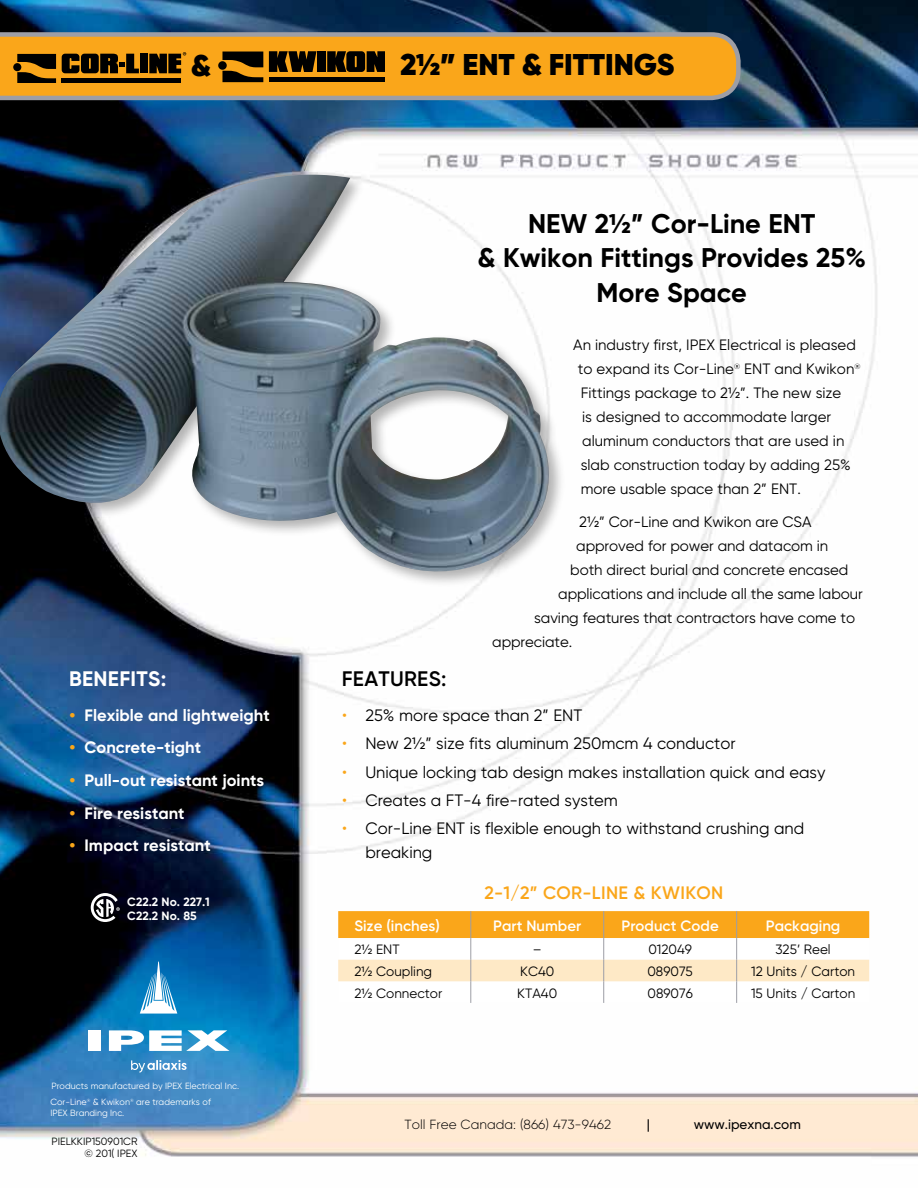
<style>
.page{position:relative;width:918px;height:1188px;background:#fff}
.page>*{position:absolute;margin:0;border:0;box-sizing:border-box;transform-origin:0 0}
.t1{font:900 30px "Gilroy";letter-spacing:-.005em;color:#000}
.t2{font:700 27px/34.5px "Gilroy";color:#000;text-align:center}
.t3{font:700 21px "Gilroy";letter-spacing:.015em;color:#fff}
.t4{font:600 21px "Gilroy";letter-spacing:.015em;color:#000}
.t5{font:600 18px "Gilroy";letter-spacing:.02em;color:#faa61a}
.t6{font:16.5px/24px "Gilroy";color:#000}
.t7{font:700 16.5px "Gilroy";color:#fff}
.t8{font:15px/24px "Gilroy";color:#000}
.t9{font:600 15px "Gilroy";color:#fff}
.t10{font:13.5px "Gilroy";color:#000}
.t11{font:500 13.5px "Gilroy";color:#000}
.t12{font:300 13.2px "Gilroy";color:#000}
.t13{font:700 12px/14.4px "Gilroy";color:#fff}
.t14{font:10.5px/12.6px "Gilroy";color:#000;text-align:right}
.t15{font:9px/16px "Gilroy";color:#fff}
.s1{color:#faa61a}
</style>
<div class="page">
<img style="left:0;top:0;width:918px;height:1157px">
<svg style="left:0;top:32px;width:741px;height:68px;background:#e7a230"></svg>
<div style="left:88px;top:1030px;width:12px;height:21px;background:#fff"></div>
<svg style="left:109px;top:1030px;width:120px;height:21px"></svg>
<svg style="left:140px;top:962px;width:37px;height:52px"></svg>
<svg style="left:131px;top:1060px;width:56px;height:13px"></svg>
<div style="left:61px;top:78px;width:120px;height:5px;background:#000"></div>
<svg style="left:17px;top:54px;width:39px;height:29px"></svg>
<div style="left:13px;top:63px;width:8px;height:8px;background:#000;border-radius:50%"></div>
<div style="left:140px;top:54px;width:8px;height:19px;background:#000"></div>
<svg style="left:62px;top:54px;width:77px;height:19px"></svg>
<svg style="left:149px;top:52px;width:37px;height:21px"></svg>
<div style="left:269px;top:77px;width:116px;height:5px;background:#000"></div>
<svg style="left:222px;top:52px;width:41px;height:30px"></svg>
<div style="left:218px;top:61px;width:9px;height:9px;background:#000;border-radius:50%"></div>
<div style="left:317px;top:51px;width:9px;height:21px;background:#000"></div>
<svg style="left:269px;top:51px;width:47px;height:21px"></svg>
<svg style="left:327px;top:51px;width:58px;height:21px"></svg>
<div style="left:0;top:171px;width:565px;height:417px;background:#000;opacity:.3"></div>
<img style="left:0;top:175px;width:554px;height:412px">
<svg style="left:338px;top:911px;width:531px;height:92px"></svg>
<svg style="left:91px;top:893px;width:29px;height:29px"></svg>
<h1 class="t1" style="left:191px;top:47px;width:22px">&amp;</h1>
<h3 class="t3" style="left:69px;top:666px;width:99px">BENEFITS:</h3>
<p class="t7" style="left:70px;top:705px;width:202px"><span class="s1">•</span> Flexible and lightweight</p>
<p class="t7" style="left:70px;top:737px;width:133px"><span class="s1">•</span> Concrete-tight</p>
<p class="t7" style="left:70px;top:770px;width:196px"><span class="s1">•</span> Pull-out resistant joints</p>
<p class="t7" style="left:70px;top:803px;width:117px"><span class="s1">•</span> Fire resistant</p>
<p class="t7" style="left:70px;top:835px;width:143px"><span class="s1">•</span> Impact resistant</p>
<p class="t13" style="left:127px;top:894px;width:84px">C22.2 No. 227.1<br>C22.2 No. 85</p>
<p class="t15" style="left:50px;top:1077px;width:190px">Products manufactured by IPEX Electrical Inc.<br>Cor-Line<sup>®</sup> &amp; Kwikon<sup>®</sup> are trademarks of</p>
<p class="t15" style="left:50px;top:1104px;width:75px">IPEX Branding Inc.</p>
<p class="t14" style="left:52px;top:1135px;width:87px">PIELKKIP150901CR © 201( IPEX</p>
<h1 class="t1" style="left:400px;top:45px;width:276px">2½” ENT &amp; FITTINGS</h1>
<h2 class="t2" style="left:478px;top:206px;width:390px">NEW 2½” Cor-Line ENT<br>&amp; Kwikon Fittings Provides 25%<br>More Space</h2>
<p class="t8" style="left:578px;top:333px;width:284px;text-indent:-4px">An industry first, IPEX Electrical is pleased to expand its Cor-Line<sup>®</sup> ENT and Kwikon<sup>® </sup>Fittings package to 2½”. The new size<br>is designed to accommodate larger aluminum conductors that are used in slab construction today by adding 25% more usable space than 2” ENT.</p>
<p class="t8" style="left:579px;top:510px;width:234px">2½” Cor-Line and Kwikon are CSA</p>
<p class="t8" style="left:576px;top:534px;width:254px">approved for power and datacom in</p>
<p class="t8" style="left:570px;top:558px;width:280px">both direct burial and concrete encased</p>
<p class="t8" style="left:558px;top:582px;width:306px">applications and include all the same labour</p>
<p class="t8" style="left:534px;top:606px;width:323px">saving features that contractors have come to</p>
<p class="t8" style="left:492px;top:630px;width:82px">appreciate.</p>
<h3 class="t4" style="left:342px;top:666px;width:106px">FEATURES:</h3>
<p class="t6" style="left:342px;top:703px;width:242px"><span class="s1">•</span> 25% more space than 2” ENT</p>
<p class="t6" style="left:342px;top:731px;width:395px"><span class="s1">•</span> New 2½” size fits aluminum 250mcm 4 conductor</p>
<p class="t6" style="left:342px;top:760px;width:485px"><span class="s1">•</span> Unique locking tab design makes installation quick and easy</p>
<p class="t6" style="left:342px;top:788px;width:277px"><span class="s1">•</span> Creates a FT-4 fire-rated system</p>
<p class="t6" style="left:365px;top:816px;width:440px;text-indent:-23px"><span class="s1">•</span> Cor-Line ENT is flexible enough to withstand crushing and breaking</p>
<p class="t5" style="left:485px;top:882px;width:240px">2-1/2” COR-LINE &amp; KWIKON</p>
<p class="t9" style="left:354px;top:916px;width:87px">Size (inches)</p>
<p class="t9" style="left:493px;top:916px;width:90px">Part Number</p>
<p class="t9" style="left:622px;top:916px;width:99px">Product Code</p>
<p class="t9" style="left:766px;top:916px;width:76px">Packaging</p>
<p class="t10" style="left:354px;top:941px;width:47px">2½ ENT</p>
<p class="t10" style="left:533px;top:941px;width:10px">–</p>
<p class="t10" style="left:648px;top:941px;width:45px">012049</p>
<p class="t10" style="left:776px;top:941px;width:57px">325’ Reel</p>
<p class="t10" style="left:354px;top:963px;width:79px">2½ Coupling</p>
<p class="t10" style="left:520px;top:963px;width:36px">KC40</p>
<p class="t10" style="left:647px;top:963px;width:47px">089075</p>
<p class="t10" style="left:751px;top:963px;width:106px">12 Units / Carton</p>
<p class="t10" style="left:354px;top:985px;width:89px">2½ Connector</p>
<p class="t10" style="left:517px;top:985px;width:41px">KTA40</p>
<p class="t10" style="left:648px;top:985px;width:47px">089076</p>
<p class="t10" style="left:751px;top:985px;width:106px">15 Units / Carton</p>
<p class="t12" style="left:404px;top:1116px;width:208px">Toll Free Canada: (866) 473-9462</p>
<p class="t11" style="left:647px;top:1115px;width:5px">|</p>
<p class="t11" style="left:694px;top:1115px;width:109px">www.ipexna.com</p>
</div>
